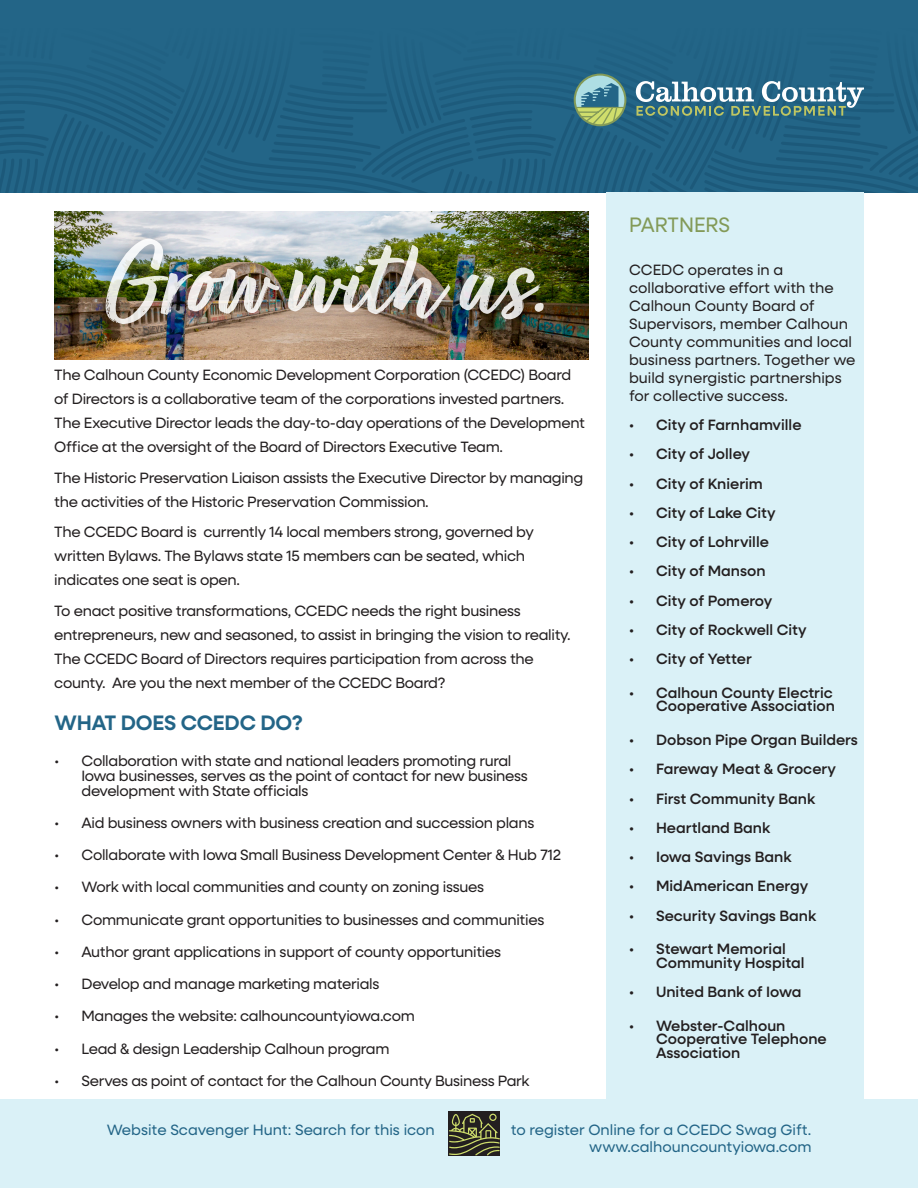
<style>
.page{position:relative;width:918px;height:1188px;background:#fff}
.page>*{position:absolute;margin:0;border:0;box-sizing:border-box;transform-origin:0 0}
.t1{font:118.5px "Turbinado Bold Pro";color:#fff}
.t2{font:600 21px "Neulis Sans";letter-spacing:-.01em;color:#236587}
.t3{font:21px "Neulis Sans";color:#839a58}
.t4{font:15px/24px "Neulis Sans";letter-spacing:-.02em;color:#231f20}
.t5{font:500 15px/13.5px "Neulis Sans";color:#231f20}
.t6{font:15px/18px "Neulis Sans";color:#231f20}
.t7{font:15px "Neulis Sans";color:#236587}
</style>
<div class="page">
<div style="left:0;top:1099px;width:918px;height:89px;background:#daf1f7"></div>
<svg style="left:0;top:0;width:918px;height:192px;background:#256585"></svg>
<div style="left:606px;top:192px;width:258px;height:907px;background:#daf1f7"></div>
<img style="left:54px;top:212px;width:534px;height:148px">
<div style="left:92px;top:226px;width:464px;height:112px;background:#231f20;opacity:.3"></div>
<div style="left:448px;top:1112px;width:52px;height:44px;background:#231f20"></div>
<svg style="left:449px;top:1114px;width:51px;height:41px"></svg>
<p class="t3" style="left:629px;top:210px;width:103px">PARTNERS</p>
<p class="t6" style="left:629px;top:260px;width:228px">CCEDC operates in a collaborative effort with the<br>Calhoun County Board of<br>Supervisors, member Calhoun<br>County communities and local business partners. Together we build synergistic partnerships for collective success.</p>
<p class="t5" style="left:629px;top:417px;width:174px">• City of Farnhamville</p>
<p class="t5" style="left:629px;top:447px;width:122px">• City of Jolley</p>
<p class="t5" style="left:629px;top:476px;width:135px">• City of Knierim</p>
<p class="t5" style="left:629px;top:505px;width:148px">• City of Lake City</p>
<p class="t5" style="left:629px;top:534px;width:141px">• City of Lohrville</p>
<p class="t5" style="left:629px;top:564px;width:138px">• City of Manson</p>
<p class="t5" style="left:629px;top:593px;width:145px">• City of Pomeroy</p>
<p class="t5" style="left:629px;top:622px;width:179px">• City of Rockwell City</p>
<p class="t5" style="left:629px;top:651px;width:124px">• City of Yetter</p>
<p class="t5" style="left:629px;top:685px;width:207px;text-align:right">• Calhoun County Electric<br>Cooperative Association</p>
<p class="t5" style="left:629px;top:732px;width:230px">• Dobson Pipe Organ Builders</p>
<p class="t5" style="left:629px;top:762px;width:209px">• Fareway Meat &amp; Grocery</p>
<p class="t5" style="left:629px;top:791px;width:188px">• First Community Bank</p>
<p class="t5" style="left:629px;top:820px;width:143px">• Heartland Bank</p>
<p class="t5" style="left:629px;top:849px;width:164px">• Iowa Savings Bank</p>
<p class="t5" style="left:629px;top:879px;width:181px">• MidAmerican Energy</p>
<p class="t5" style="left:629px;top:908px;width:189px">• Security Savings Bank</p>
<p class="t5" style="left:656px;top:942px;width:150px;text-indent:-27px">• Stewart Memorial<br>Community Hospital</p>
<p class="t5" style="left:629px;top:984px;width:174px">• United Bank of Iowa</p>
<p class="t5" style="left:656px;top:1018px;width:172px;text-indent:-27px">• Webster-Calhoun<br>Cooperative Telephone<br>Association</p>
<h1 class="t1" style="left:106px;top:218px;width:448px">Grow with us.</h1>
<p class="t4" style="left:54px;top:362px;width:532px">The Calhoun County Economic Development Corporation (CCEDC) Board of Directors is a collaborative team of the corporations invested partners.<br>The Executive Director leads the day-to-day operations of the Development Office at the oversight of the Board of Directors Executive Team.</p>
<p class="t4" style="left:54px;top:465px;width:531px">The Historic Preservation Liaison assists the Executive Director by managing the activities of the Historic Preservation Commission.</p>
<p class="t4" style="left:54px;top:519px;width:481px">The CCEDC Board is currently 14 local members strong, governed by written Bylaws. The Bylaws state 15 members can be seated, which indicates one seat is open.</p>
<p class="t4" style="left:54px;top:598px;width:518px">To enact positive transformations, CCEDC needs the right business entrepreneurs, new and seasoned, to assist in bringing the vision to reality.<br>The CCEDC Board of Directors requires participation from across the county. Are you the next member of the CCEDC Board?</p>
<p class="t2" style="left:54px;top:708px;width:250px">WHAT DOES CCEDC DO?</p>
<p class="t4" style="left:81px;top:752px;width:448px;line-height:15px;text-indent:-27px">• Collaboration with state and national leaders promoting rural<br>Iowa businesses, serves as the point of contact for new business development with State officials</p>
<p class="t4" style="left:54px;top:810px;width:481px">• Aid business owners with business creation and succession plans</p>
<p class="t4" style="left:54px;top:842px;width:508px">• Collaborate with Iowa Small Business Development Center &amp; Hub 712</p>
<p class="t4" style="left:54px;top:874px;width:431px">• Work with local communities and county on zoning issues</p>
<p class="t4" style="left:54px;top:907px;width:491px">• Communicate grant opportunities to businesses and communities</p>
<p class="t4" style="left:54px;top:939px;width:448px">• Author grant applications in support of county opportunities</p>
<p class="t4" style="left:54px;top:971px;width:327px">• Develop and manage marketing materials</p>
<p class="t4" style="left:54px;top:1003px;width:362px">• Manages the website: calhouncountyiowa.com</p>
<p class="t4" style="left:54px;top:1036px;width:336px">• Lead &amp; design Leadership Calhoun program</p>
<p class="t4" style="left:54px;top:1068px;width:477px">• Serves as point of contact for the Calhoun County Business Park</p>
<p class="t7" style="left:107px;top:1120px;width:330px">Website Scavenger Hunt: Search for this icon</p>
<p class="t7" style="left:511px;top:1120px;width:302px">to register Online for a CCEDC Swag Gift.</p>
<p class="t7" style="left:589px;top:1136px;width:224px">www.calhouncountyiowa.com</p>
</div>
